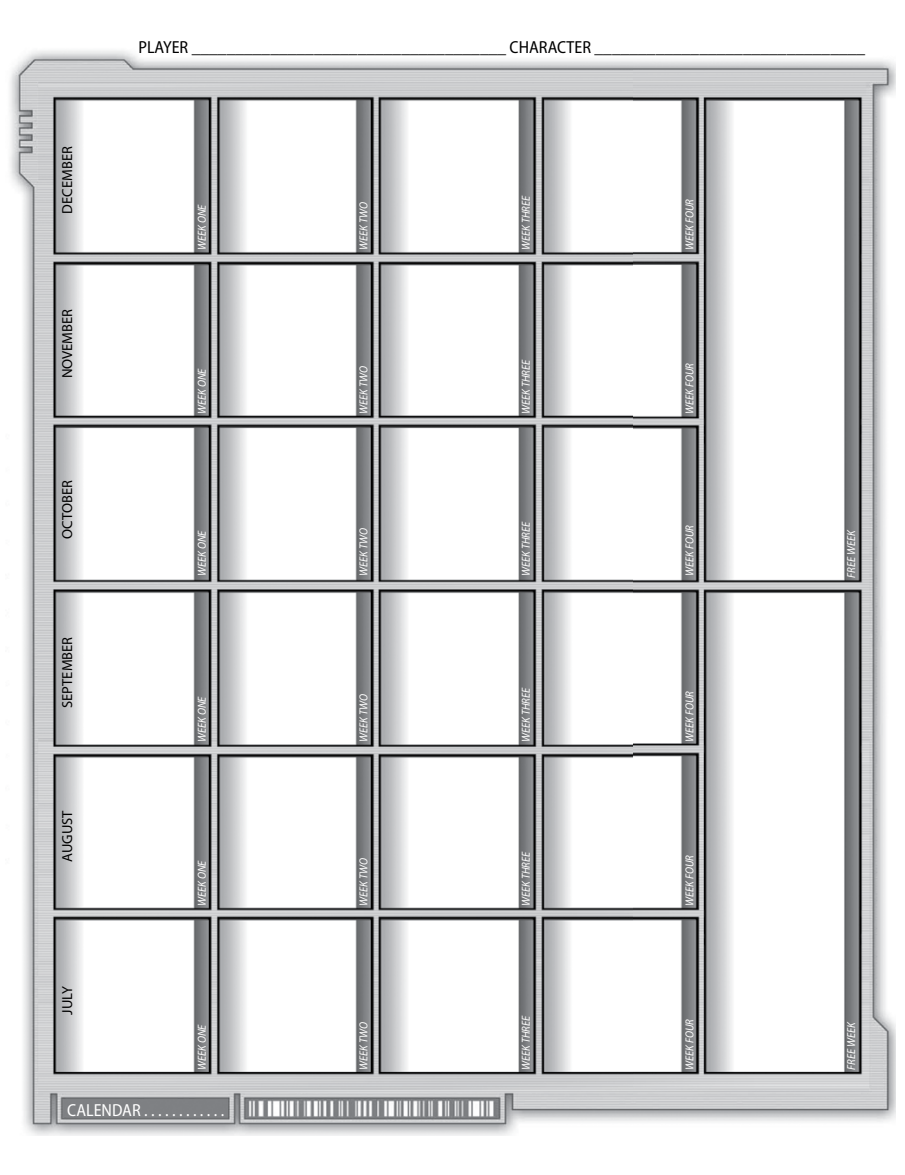
<style>
.page{position:relative;width:905px;height:1175px;background:#fff}
.page>*{position:absolute;margin:0;border:0;box-sizing:border-box;transform-origin:0 0}
.t1{font:semi-condensed 17.4px "Myriad Pro";color:#000}
.t2{font:semi-condensed 17.4px "Myriad Pro";color:#fff}
.t3{font:14.55px "Myriad Pro";color:#000}
.t4{font:italic semi-condensed 11.7px "Myriad Pro";color:#fff}
</style>
<div class="page">
<img style="left:10px;top:50px;width:885px;height:1085px">
<p class="t3" style="left:59px;top:213px;width:69px;rotate:-90deg">DECEMBER</p>
<p class="t3" style="left:59px;top:378px;width:71px;rotate:-90deg">NOVEMBER</p>
<p class="t3" style="left:59px;top:539px;width:60px;rotate:-90deg">OCTOBER</p>
<p class="t3" style="left:59px;top:708px;width:73px;rotate:-90deg">SEPTEMBER</p>
<p class="t3" style="left:59px;top:861px;width:53px;rotate:-90deg">AUGUST</p>
<p class="t3" style="left:59px;top:1014px;width:30px;rotate:-90deg">JULY</p>
<h1 class="t1" style="left:138px;top:38px;width:728px">PLAYER ____________________________________ CHARACTER _______________________________</h1>
<p class="t4" style="left:195px;top:250px;width:47px;rotate:-90deg">WEEK ONE</p>
<p class="t4" style="left:357px;top:250px;width:50px;rotate:-90deg">WEEK TWO</p>
<p class="t4" style="left:519px;top:250px;width:56px;rotate:-90deg">WEEK THREE</p>
<p class="t4" style="left:683px;top:250px;width:52px;rotate:-90deg">WEEK FOUR</p>
<p class="t4" style="left:195px;top:414px;width:47px;rotate:-90deg">WEEK ONE</p>
<p class="t4" style="left:357px;top:414px;width:50px;rotate:-90deg">WEEK TWO</p>
<p class="t4" style="left:519px;top:414px;width:56px;rotate:-90deg">WEEK THREE</p>
<p class="t4" style="left:683px;top:414px;width:52px;rotate:-90deg">WEEK FOUR</p>
<p class="t4" style="left:195px;top:576px;width:47px;rotate:-90deg">WEEK ONE</p>
<p class="t4" style="left:195px;top:742px;width:47px;rotate:-90deg">WEEK ONE</p>
<p class="t4" style="left:357px;top:576px;width:50px;rotate:-90deg">WEEK TWO</p>
<p class="t4" style="left:519px;top:576px;width:56px;rotate:-90deg">WEEK THREE</p>
<p class="t4" style="left:683px;top:576px;width:52px;rotate:-90deg">WEEK FOUR</p>
<p class="t4" style="left:357px;top:742px;width:50px;rotate:-90deg">WEEK TWO</p>
<p class="t4" style="left:519px;top:742px;width:56px;rotate:-90deg">WEEK THREE</p>
<p class="t4" style="left:683px;top:742px;width:52px;rotate:-90deg">WEEK FOUR</p>
<p class="t4" style="left:195px;top:906px;width:47px;rotate:-90deg">WEEK ONE</p>
<p class="t4" style="left:357px;top:906px;width:50px;rotate:-90deg">WEEK TWO</p>
<p class="t4" style="left:519px;top:906px;width:56px;rotate:-90deg">WEEK THREE</p>
<p class="t4" style="left:683px;top:906px;width:52px;rotate:-90deg">WEEK FOUR</p>
<p class="t4" style="left:195px;top:1069px;width:47px;rotate:-90deg">WEEK ONE</p>
<p class="t4" style="left:357px;top:1069px;width:50px;rotate:-90deg">WEEK TWO</p>
<p class="t4" style="left:519px;top:1069px;width:56px;rotate:-90deg">WEEK THREE</p>
<p class="t4" style="left:683px;top:1069px;width:52px;rotate:-90deg">WEEK FOUR</p>
<p class="t4" style="left:844px;top:578px;width:50px;rotate:-90deg">FREE WEEK</p>
<p class="t4" style="left:844px;top:1070px;width:50px;rotate:-90deg">FREE WEEK</p>
<h1 class="t2" style="left:67px;top:1100px;width:159px">CALENDAR . . . . . . . . . . . .</h1>
</div>
